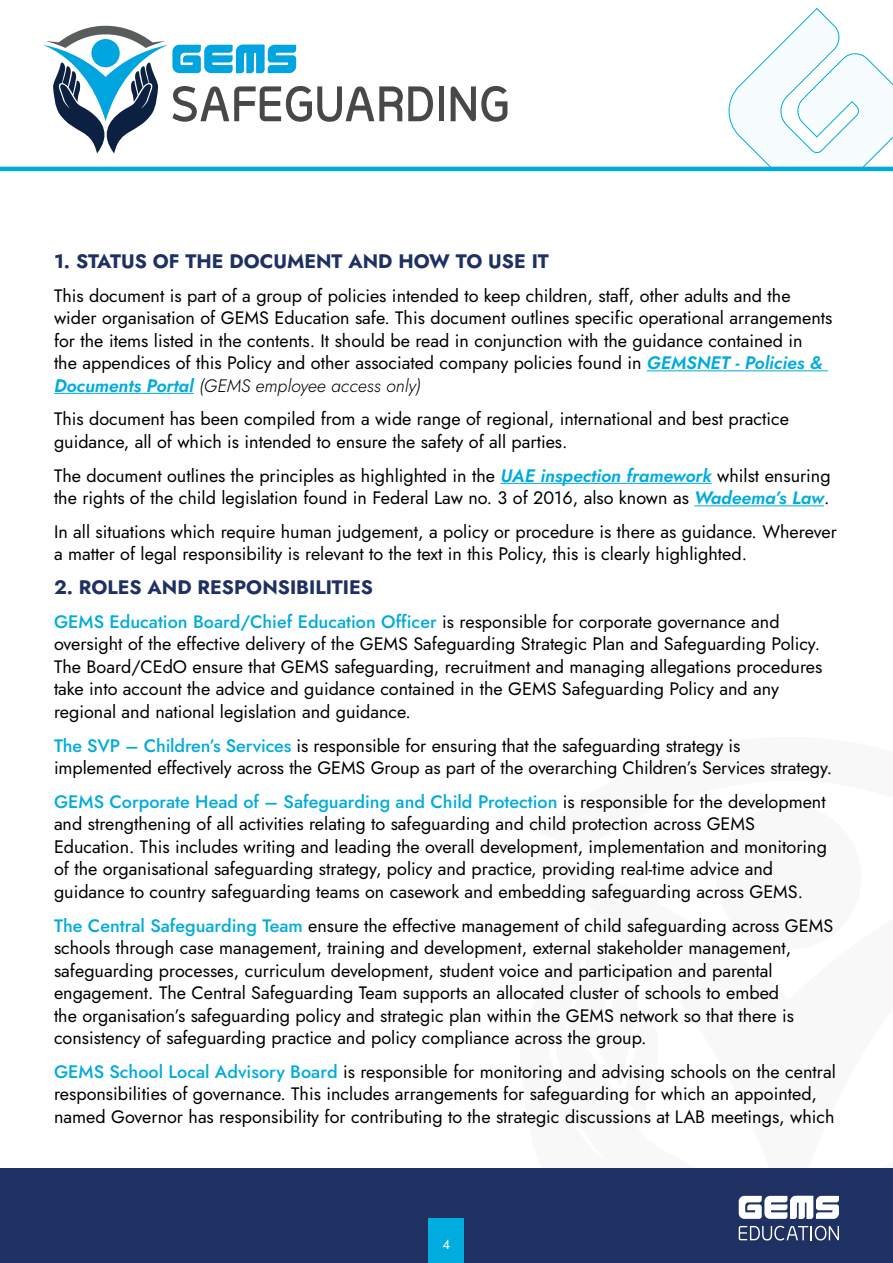
<style>
.page{position:relative;width:893px;height:1263px;background:#fff}
.page>*{position:absolute;margin:0;border:0;box-sizing:border-box;transform-origin:0 0}
.t1{font:700 19.5px "Jost";color:#1f3162}
.t2{font:18px/22.5px "Jost";color:#000}
.t3{font:13.5px "Jost";color:#fff}
.s1{font-weight:600;font-style:italic;color:#00abde}
.s2{font-style:italic}
.s3{font-weight:500;color:#00abde}
</style>
<div class="page">
<div style="left:0;top:1168px;width:893px;height:95px;background:#1f3162"></div>
<svg style="left:724px;top:8px;width:169px;height:159px"></svg>
<div style="left:439px;top:86px;width:5px;height:35px;background:#46484a"></div>
<svg style="left:451px;top:86px;width:56px;height:36px"></svg>
<svg style="left:43px;top:26px;width:390px;height:127px"></svg>
<hr style="left:0;top:167px;width:893px;height:4px;background:#00abde">
<div style="left:429px;top:1218px;width:35px;height:45px;background:#00abde"></div>
<svg style="left:739px;top:1195px;width:100px;height:46px"></svg>
<hr style="left:647px;top:370px;width:181px;height:1px;background:#00abde">
<hr style="left:54px;top:393px;width:140px;height:1px;background:#00abde">
<hr style="left:500px;top:483px;width:212px;height:1px;background:#00abde">
<hr style="left:694px;top:505px;width:130px;height:1px;background:#00abde">
<p class="t1" style="left:54px;top:248px;width:496px">1. STATUS OF THE DOCUMENT AND HOW TO USE IT</p>
<p class="t2" style="left:54px;top:284px;width:780px">This document is part of a group of policies intended to keep children, staff, other adults and the wider organisation of GEMS Education safe. This document outlines specific operational arrangements for the items listed in the contents. It should be read in conjunction with the guidance contained in<br>the appendices of this Policy and other associated company policies found in <span class="s1">GEMSNET - Policies &amp; Documents Portal</span> <span class="s2">(GEMS employee access only)</span></p>
<p class="t2" style="left:54px;top:408px;width:736px">This document has been compiled from a wide range of regional, international and best practice guidance, all of which is intended to ensure the safety of all parties.</p>
<p class="t2" style="left:54px;top:464px;width:778px">The document outlines the principles as highlighted in the <span class="s1">UAE inspection framework</span> whilst ensuring the rights of the child legislation found in Federal Law no. 3 of 2016, also known as <span class="s1">Wadeema’s Law</span>.</p>
<p class="t2" style="left:54px;top:520px;width:784px">In all situations which require human judgement, a policy or procedure is there as guidance. Wherever a matter of legal responsibility is relevant to the text in this Policy, this is clearly highlighted.</p>
<p class="t1" style="left:54px;top:574px;width:321px">2. ROLES AND RESPONSIBILITIES</p>
<p class="t2" style="left:54px;top:610px;width:770px"><span class="s3">GEMS Education Board/Chief Education Officer</span> is responsible for corporate governance and oversight of the effective delivery of the GEMS Safeguarding Strategic Plan and Safeguarding Policy.<br>The Board/CEdO ensure that GEMS safeguarding, recruitment and managing allegations procedures take into account the advice and guidance contained in the GEMS Safeguarding Policy and any regional and national legislation and guidance.</p>
<p class="t2" style="left:54px;top:734px;width:780px"><span class="s3">The SVP – Children’s Services</span> is responsible for ensuring that the safeguarding strategy is implemented effectively across the GEMS Group as part of the overarching Children’s Services strategy.</p>
<p class="t2" style="left:54px;top:790px;width:774px"><span class="s3">GEMS Corporate Head of – Safeguarding and Child Protection</span> is responsible for the development and strengthening of all activities relating to safeguarding and child protection across GEMS Education. This includes writing and leading the overall development, implementation and monitoring of the organisational safeguarding strategy, policy and practice, providing real-time advice and guidance to country safeguarding teams on casework and embedding safeguarding across GEMS.</p>
<p class="t2" style="left:54px;top:914px;width:781px"><span class="s3">The Central Safeguarding Team</span> ensure the effective management of child safeguarding across GEMS schools through case management, training and development, external stakeholder management, safeguarding processes, curriculum development, student voice and participation and parental engagement. The Central Safeguarding Team supports an allocated cluster of schools to embed<br>the organisation’s safeguarding policy and strategic plan within the GEMS network so that there is consistency of safeguarding practice and policy compliance across the group.</p>
<p class="t2" style="left:54px;top:1060px;width:783px"><span class="s3">GEMS School Local Advisory Board</span> is responsible for monitoring and advising schools on the central responsibilities of governance. This includes arrangements for safeguarding for which an appointed, named Governor has responsibility for contributing to the strategic discussions at LAB meetings, which</p>
<p class="t3" style="left:443px;top:1235px;width:9px">4</p>
</div>
